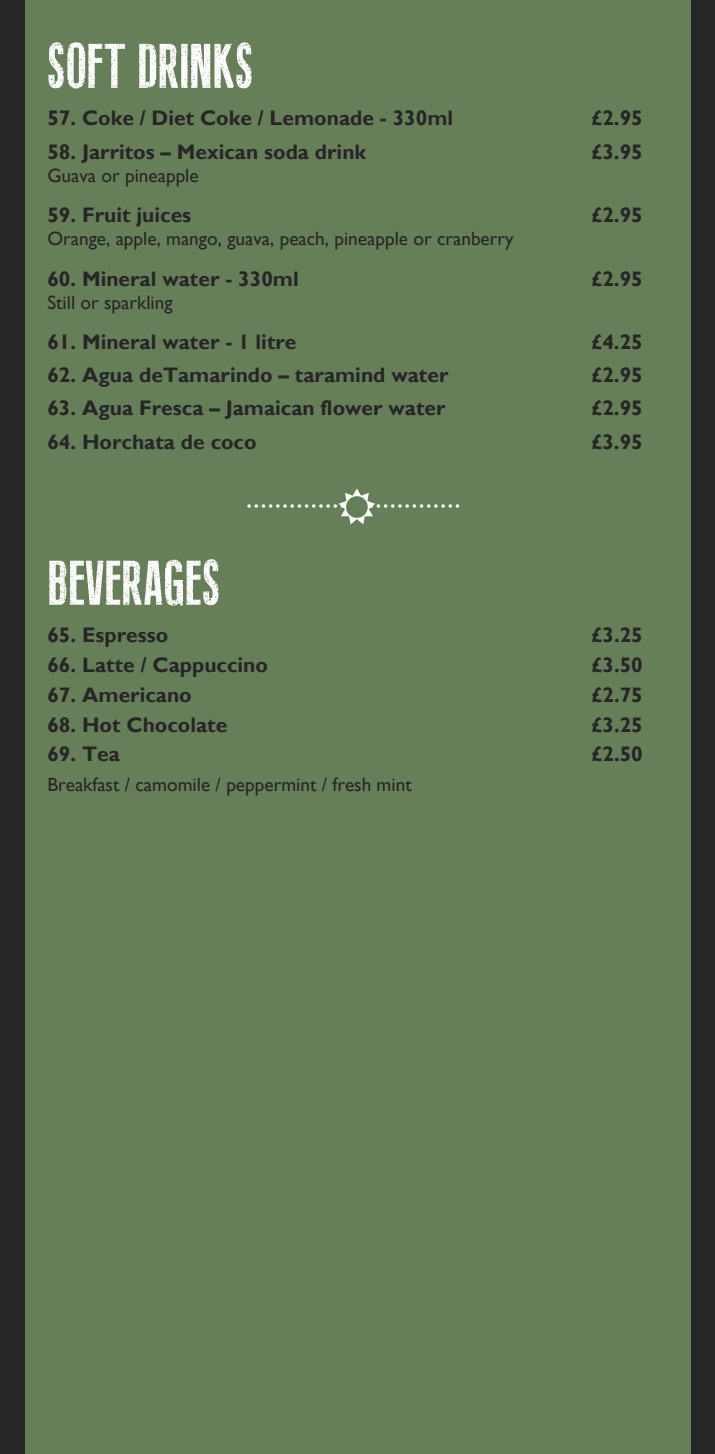
<style>
.page{position:relative;width:715px;height:1454px;background:#fff}
.page>*{position:absolute;margin:0;border:0;box-sizing:border-box;transform-origin:0 0}
.t1{font:63px "Fine Eroded";color:#fdfdfd;scale:1.06 1}
.t2{font:700 21px "Gill Sans";color:#272626}
.t3{font:19.25px "Gill Sans";color:#272626}
</style>
<div class="page">
<div style="left:0;top:0;width:714px;height:1453px;background:#272626"></div>
<div style="left:25px;top:0;width:665px;height:1453px;background:#677f59"></div>
<svg style="left:249px;top:504px;width:211px;height:4px"></svg>
<h1 class="t1" style="left:47px;top:33px;width:196px">SOFT DRINKS</h1>
<p class="t2" style="left:47px;top:106px;width:407px">57. Coke / Diet Coke / Lemonade - 330ml</p>
<p class="t2" style="left:591px;top:106px;width:53px">£2.95</p>
<p class="t2" style="left:47px;top:139px;width:320px">58. Jarritos – Mexican soda drink</p>
<p class="t2" style="left:591px;top:139px;width:53px">£3.95</p>
<p class="t3" style="left:47px;top:164px;width:153px">Guava or pineapple</p>
<p class="t2" style="left:47px;top:202px;width:145px">59. Fruit juices</p>
<p class="t2" style="left:591px;top:202px;width:53px">£2.95</p>
<p class="t3" style="left:47px;top:227px;width:467px">Orange, apple, mango, guava, peach, pineapple or cranberry</p>
<p class="t2" style="left:47px;top:266px;width:253px">60. Mineral water - 330ml</p>
<p class="t2" style="left:591px;top:266px;width:53px">£2.95</p>
<p class="t3" style="left:47px;top:291px;width:127px">Still or sparkling</p>
<p class="t2" style="left:47px;top:329px;width:250px">61. Mineral water - 1 litre</p>
<p class="t2" style="left:591px;top:329px;width:53px">£4.25</p>
<p class="t2" style="left:47px;top:362px;width:402px">62. Agua deTamarindo – taramind water</p>
<p class="t2" style="left:591px;top:362px;width:53px">£2.95</p>
<p class="t2" style="left:47px;top:396px;width:399px">63. Agua Fresca – Jamaican flower water</p>
<p class="t2" style="left:591px;top:396px;width:53px">£2.95</p>
<p class="t2" style="left:47px;top:429px;width:211px">64. Horchata de coco</p>
<p class="t2" style="left:591px;top:429px;width:53px">£3.95</p>
<h1 class="t1" style="left:47px;top:550px;width:165px">BEVERAGES</h1>
<p class="t2" style="left:47px;top:622px;width:122px">65. Espresso</p>
<p class="t2" style="left:591px;top:622px;width:53px">£3.25</p>
<p class="t2" style="left:47px;top:652px;width:222px">66. Latte / Cappuccino</p>
<p class="t2" style="left:591px;top:652px;width:53px">£3.50</p>
<p class="t2" style="left:47px;top:682px;width:146px">67. Americano</p>
<p class="t2" style="left:591px;top:682px;width:53px">£2.75</p>
<p class="t2" style="left:47px;top:712px;width:181px">68. Hot Chocolate</p>
<p class="t2" style="left:591px;top:712px;width:53px">£3.25</p>
<p class="t2" style="left:47px;top:741px;width:74px">69. Tea</p>
<p class="t2" style="left:591px;top:741px;width:53px">£2.50</p>
<p class="t3" style="left:47px;top:773px;width:366px">Breakfast / camomile / peppermint / fresh mint</p>
</div>
